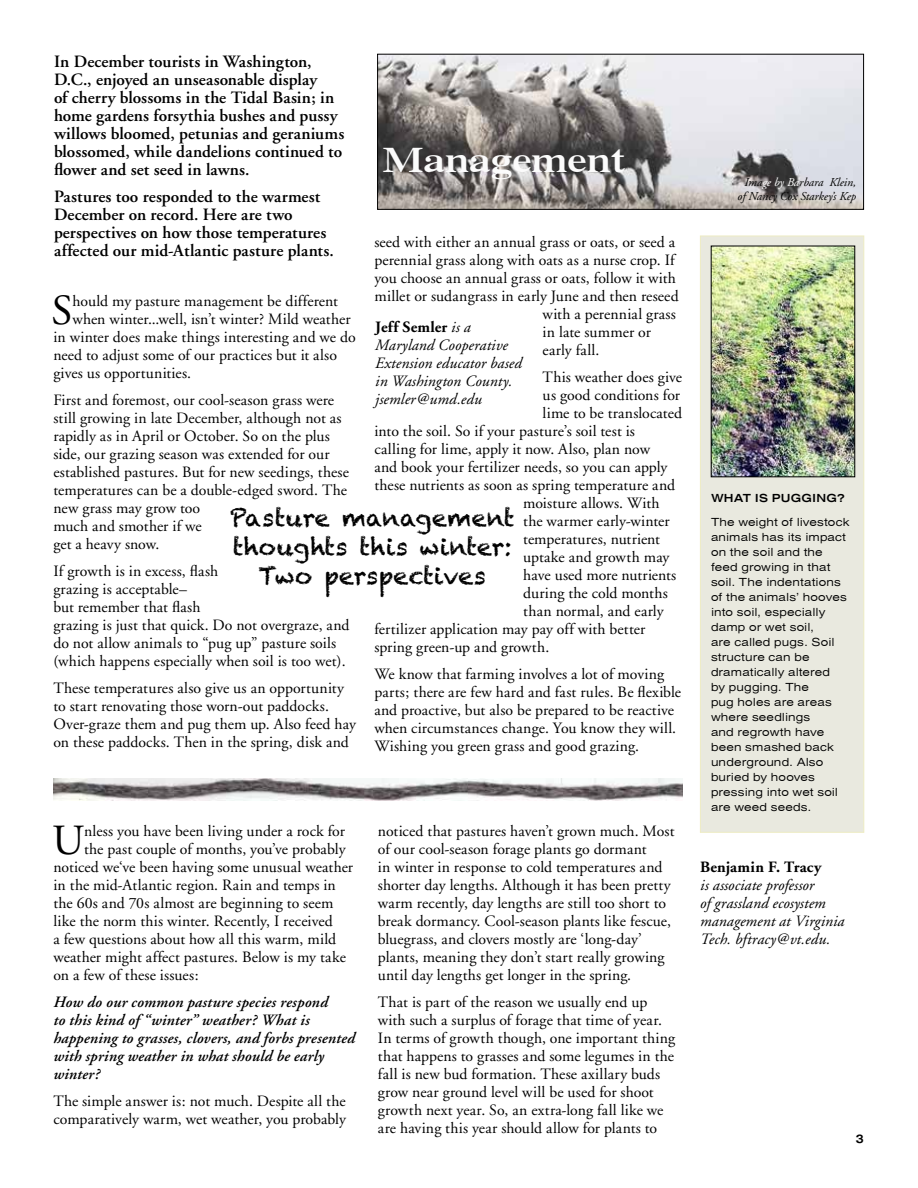
<style>
.page{position:relative;width:918px;height:1188px;background:#fff}
.page>*{position:absolute;margin:0;border:0;box-sizing:border-box;transform-origin:0 0}
.t1{font:42.9px "Adobe Garamond";color:#000}
.t2{font:700 36px "Xerox Serif Wide FC";color:#fbfbfb}
.t3{font:24px/28.8px "Chalkduster";color:#000;text-align:center}
.t4{font:600 17.25px/18px "Adobe Garamond";letter-spacing:.005em;color:#000}
.t5{font:15.75px/18px "Adobe Garamond";letter-spacing:.005em;color:#000}
.t6{font:italic 15.75px/18px "Adobe Garamond";letter-spacing:.005em;color:#000}
.t7{font:italic 600 15.75px/18px "Adobe Garamond";letter-spacing:.01em;color:#000}
.t8{font:700 15.75px "Adobe Garamond";letter-spacing:.015em;color:#000}
.t9{font:italic 12px/14.4px "Adobe Garamond";color:#000;text-align:center}
.t10{font:700 12px "Xerox Sans Serif Wide FC";color:#000}
.t11{font:11.25px/15px "Xerox Sans Serif Wide FC";letter-spacing:.015em;color:#000}
.t12{font:700 11.25px "Xerox Sans Serif Wide FC";letter-spacing:.02em;color:#000}
.s1{font-weight:700;font-style:normal}
.s2{color:#fff}
</style>
<div class="page">
<div style="left:700px;top:236px;width:164px;height:596px;background:#e9e9df;border:1px solid #eeecc3"></div>
<img style="left:379px;top:56px;width:483px;height:152px">
<div style="left:377px;top:54px;width:487px;height:156px;border:1px solid #000"></div>
<img style="left:713px;top:248px;width:140px;height:227px">
<div style="left:711px;top:246px;width:144px;height:231px;border:1px solid #000"></div>
<img style="left:53px;top:779px;width:629px;height:22px">
<p class="t4" style="left:54px;top:52px;width:292px">In December tourists in Washington, D.C., enjoyed an unseasonable display<br>of cherry blossoms in the Tidal Basin; in home gardens forsythia bushes and pussy willows bloomed, petunias and geraniums blossomed, while dandelions continued to flower and set seed in lawns.</p>
<p class="t4" style="left:54px;top:187px;width:281px">Pastures too responded to the warmest December on record. Here are two perspectives on how those temperatures affected our mid-Atlantic pasture plants.</p>
<h2 class="t2" style="left:383px;top:137px;width:244px">Management</h2>
<p class="t5" style="left:374px;top:234px;width:302px">seed with either an annual grass or oats, or seed a</p>
<p class="t5" style="left:374px;top:252px;width:302px">perennial grass along with oats as a nurse crop. If</p>
<p class="t5" style="left:374px;top:270px;width:303px">you choose an annual grass or oats, follow it with</p>
<p class="t5" style="left:374px;top:288px;width:306px">millet or sudangrass in early June and then reseed</p>
<p class="t5" style="left:543px;top:306px;width:135px">with a perennial grass</p>
<p class="t5" style="left:543px;top:324px;width:110px">in late summer or</p>
<p class="t5" style="left:543px;top:342px;width:58px">early fall.</p>
<p class="t5" style="left:543px;top:369px;width:141px">This weather does give</p>
<p class="t5" style="left:543px;top:387px;width:139px">us good conditions for</p>
<p class="t5" style="left:543px;top:405px;width:141px">lime to be translocated</p>
<p class="t5" style="left:374px;top:423px;width:262px">into the soil. So if your pasture’s soil test is</p>
<p class="t5" style="left:374px;top:441px;width:277px">calling for lime, apply it now. Also, plan now</p>
<p class="t5" style="left:374px;top:459px;width:295px">and book your fertilizer needs, so you can apply</p>
<p class="t5" style="left:374px;top:477px;width:302px">these nutrients as soon as spring temperature and</p>
<p class="t5" style="left:523px;top:495px;width:138px">moisture allows. With</p>
<p class="t5" style="left:523px;top:513px;width:148px">the warmer early-winter</p>
<p class="t5" style="left:523px;top:531px;width:138px">temperatures, nutrient</p>
<p class="t5" style="left:523px;top:549px;width:148px">uptake and growth may</p>
<p class="t5" style="left:523px;top:567px;width:155px">have used more nutrients</p>
<p class="t5" style="left:523px;top:585px;width:146px">during the cold months</p>
<p class="t5" style="left:523px;top:603px;width:142px">than normal, and early</p>
<p class="t5" style="left:374px;top:621px;width:272px">fertilizer application may pay off with better</p>
<p class="t5" style="left:374px;top:639px;width:176px">spring green-up and growth.</p>
<p class="t5" style="left:374px;top:666px;width:308px">We know that farming involves a lot of moving parts; there are few hard and fast rules. Be flexible and proactive, but also be prepared to be reactive when circumstances change. You know they will.<br>Wishing you green grass and good grazing.</p>
<h1 class="t1" style="left:52px;top:288px;width:22px">S</h1>
<p class="t5" style="left:73px;top:293px;width:267px">hould my pasture management be different</p>
<p class="t5" style="left:73px;top:311px;width:279px">when winter...well, isn’t winter? Mild weather</p>
<p class="t5" style="left:53px;top:329px;width:304px">in winter does make things interesting and we do</p>
<p class="t5" style="left:53px;top:347px;width:285px">need to adjust some of our practices but it also</p>
<p class="t5" style="left:53px;top:365px;width:139px">gives us opportunities.</p>
<p class="t5" style="left:53px;top:392px;width:297px">First and foremost, our cool-season grass were still growing in late December, although not as rapidly as in April or October. So on the plus side, our grazing season was extended for our established pastures. But for new seedings, these temperatures can be a double-edged sword. The new grass may grow too<br>much and smother if we<br>get a heavy snow.</p>
<p class="t5" style="left:53px;top:563px;width:298px">If growth is in excess, flash<br>grazing is acceptable–<br>but remember that flash<br>grazing is just that quick. Do not overgraze, and do not allow animals to “pug up” pasture soils (which happens especially when soil is too wet).</p>
<p class="t5" style="left:53px;top:680px;width:304px">These temperatures also give us an opportunity to start renovating those worn-out paddocks.<br>Over-graze them and pug them up. Also feed hay on these paddocks. Then in the spring, disk and</p>
<p class="t6" style="left:375px;top:318px;width:148px"><span class="s1">Jeff Semler</span> is a<br>Maryland Cooperative<br>Extension educator based in Washington County. jsemler@umd.edu</p>
<h3 class="t3" style="left:230px;top:503px;width:286px">Pasture management thoughts this winter:<br>Two perspectives</h3>
<h1 class="t1" style="left:52px;top:817px;width:34px">U</h1>
<p class="t5" style="left:84px;top:822px;width:262px">nless you have been living under a rock for</p>
<p class="t5" style="left:84px;top:840px;width:263px">the past couple of months, you’ve probably</p>
<p class="t5" style="left:53px;top:858px;width:301px">noticed we‘ve been having some unusual weather</p>
<p class="t5" style="left:53px;top:876px;width:284px">in the mid-Atlantic region. Rain and temps in</p>
<p class="t5" style="left:53px;top:894px;width:282px">the 60s and 70s almost are beginning to seem</p>
<p class="t5" style="left:53px;top:912px;width:281px">like the norm this winter. Recently, I received</p>
<p class="t5" style="left:53px;top:930px;width:284px">a few questions about how all this warm, mild</p>
<p class="t5" style="left:53px;top:948px;width:294px">weather might affect pastures. Below is my take</p>
<p class="t5" style="left:53px;top:966px;width:147px">on a few of these issues:</p>
<p class="t7" style="left:53px;top:993px;width:303px">How do our common pasture species respond<br>to this kind of “winter” weather? What is happening to grasses, clovers, and forbs presented with spring weather in what should be early winter?</p>
<p class="t5" style="left:53px;top:1092px;width:294px">The simple answer is: not much. Despite all the comparatively warm, wet weather, you probably</p>
<p class="t5" style="left:378px;top:822px;width:298px">noticed that pastures haven’t grown much. Most of our cool-season forage plants go dormant<br>in winter in response to cold temperatures and shorter day lengths. Although it has been pretty warm recently, day lengths are still too short to break dormancy. Cool-season plants like fescue, bluegrass, and clovers mostly are ‘long-day’ plants, meaning they don’t start really growing until day lengths get longer in the spring.</p>
<p class="t5" style="left:378px;top:993px;width:299px">That is part of the reason we usually end up with such a surplus of forage that time of year.<br>In terms of growth though, one important thing that happens to grasses and some legumes in the fall is new bud formation. These axillary buds grow near ground level will be used for shoot growth next year. So, an extra-long fall like we are having this year should allow for plants to</p>
<p class="t9" style="left:737px;top:175px;width:120px">Ima<span class="s2">ge by Ba</span>rbara Klein, of Nancy Cox Starkey’s Kep</p>
<p class="t12" style="left:711px;top:491px;width:136px">WHAT IS PUGGING?</p>
<p class="t11" style="left:711px;top:515px;width:140px">The weight of livestock animals has its impact on the soil and the feed growing in that soil. The indentations of the animals’ hooves into soil, especially damp or wet soil,<br>are called pugs. Soil structure can be dramatically altered<br>by pugging. The<br>pug holes are areas where seedlings<br>and regrowth have been smashed back underground. Also buried by hooves pressing into wet soil are weed seeds.</p>
<p class="t8" style="left:700px;top:858px;width:123px">Benjamin F. Tracy</p>
<p class="t6" style="left:700px;top:876px;width:146px">is associate professor<br>of grassland ecosystem management at Virginia<br>Tech. bftracy@vt.edu.</p>
<p class="t10" style="left:856px;top:1131px;width:10px">3</p>
</div>
